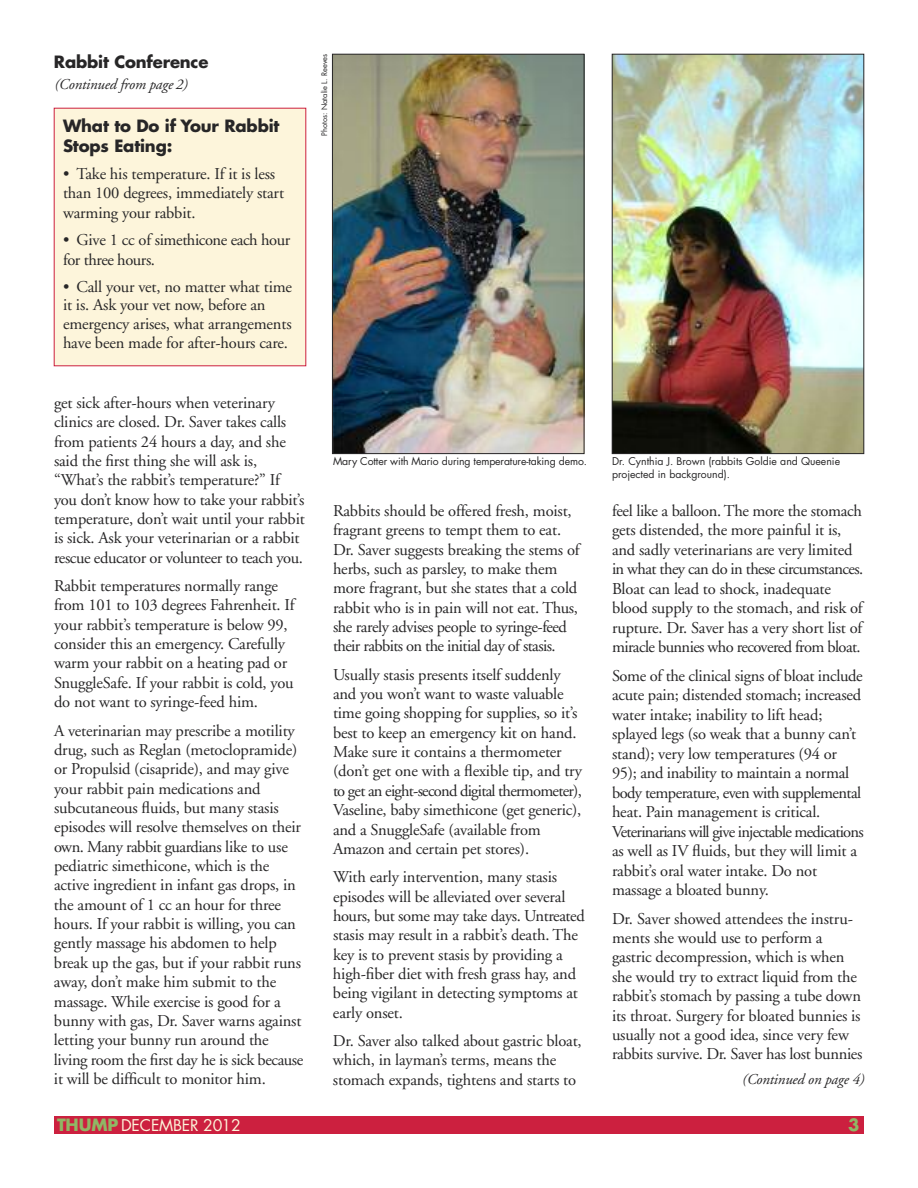
<style>
.page{position:relative;width:918px;height:1188px;background:#fff}
.page>*{position:absolute;margin:0;border:0;box-sizing:border-box;transform-origin:0 0}
.t1{font:16.5px/19.4px "Adobe Garamond";letter-spacing:-.01em;color:#272627}
.t2{font:700 16.5px/19.5px "Futura";letter-spacing:-.01em;color:#272627}
.t3{font:700 16.5px "Futura";color:#8fb765}
.t4{font:15.75px "Futura";letter-spacing:-.01em;color:#fdf5db}
.t5{font:italic 15px "Adobe Garamond";letter-spacing:-.01em;color:#272627}
.t6{font:10.5px/13.5px "Futura";color:#272627}
.t7{font:7.5px "Futura";color:#272627}
.s1{font-weight:700;font-size:16.5px;color:#8fb765}
</style>
<div class="page">
<img style="left:614px;top:56px;width:248px;height:396px">
<div style="left:612px;top:54px;width:252px;height:400px;border:1px solid #272627"></div>
<div style="left:54px;top:1116px;width:810px;height:18px;background:#cc203f"></div>
<div style="left:54px;top:108px;width:252px;height:258px;background:#fdf5db"></div>
<img style="left:334px;top:56px;width:248px;height:396px">
<div style="left:332px;top:54px;width:252px;height:400px;border:1px solid #272627"></div>
<p class="t2" style="left:54px;top:53px;width:156px">Rabbit Conference</p>
<p class="t5" style="left:54px;top:78px;width:135px">(Continued from page 2)</p>
<p class="t2" style="left:63px;top:118px;width:218px">What to Do if Your Rabbit<br>Stops Eating:</p>
<p class="t1" style="left:63px;top:165px;width:223px">• Take his temperature. If it is less than 100 degrees, immediately start warming your rabbit.</p>
<p class="t1" style="left:63px;top:232px;width:229px">• Give 1 cc of simethicone each hour for three hours.</p>
<p class="t1" style="left:63px;top:278px;width:231px;line-height:18.9px">• Call your vet, no matter what time it is. Ask your vet now, before an emergency arises, what arrangements have been made for after-hours care.</p>
<p class="t7" style="left:321px;top:136px;width:83px;rotate:-90deg">Photos: Natalie L. Reeves</p>
<p class="t1" style="left:54px;top:394px;width:252px">get sick after-hours when veterinary clinics are closed. Dr. Saver takes calls from patients 24 hours a day, and she said the first thing she will ask is, “What’s the rabbit’s temperature?” If you don’t know how to take your rabbit’s temperature, don’t wait until your rabbit is sick. Ask your veterinarian or a rabbit rescue educator or volunteer to teach you.</p>
<p class="t1" style="left:54px;top:578px;width:242px">Rabbit temperatures normally range from 101 to 103 degrees Fahrenheit. If your rabbit’s temperature is below 99, consider this an emergency. Carefully warm your rabbit on a heating pad or SnuggleSafe. If your rabbit is cold, you do not want to syringe-feed him.</p>
<p class="t1" style="left:54px;top:722px;width:251px">A veterinarian may prescribe a motility drug, such as Reglan (metoclopramide) or Propulsid (cisapride), and may give your rabbit pain medications and subcutaneous fluids, but many stasis episodes will resolve themselves on their own. Many rabbit guardians like to use pediatric simethicone, which is the active ingredient in infant gas drops, in the amount of 1 cc an hour for three hours. If your rabbit is willing, you can gently massage his abdomen to help break up the gas, but if your rabbit runs away, don’t make him submit to the massage. While exercise is good for a bunny with gas, Dr. Saver warns against letting your bunny run around the living room the first day he is sick because it will be difficult to monitor him.</p>
<p class="t6" style="left:333px;top:455px;width:256px">Mary Cotter with Mario during temperature-taking demo.</p>
<p class="t1" style="left:333px;top:502px;width:248px">Rabbits should be offered fresh, moist, fragrant greens to tempt them to eat.<br>Dr. Saver suggests breaking the stems of herbs, such as parsley, to make them more fragrant, but she states that a cold rabbit who is in pain will not eat. Thus, she rarely advises people to syringe-feed their rabbits on the initial day of stasis.</p>
<p class="t1" style="left:333px;top:666px;width:251px">Usually stasis presents itself suddenly and you won’t want to waste valuable time going shopping for supplies, so it’s best to keep an emergency kit on hand.<br>Make sure it contains a thermometer (don’t get one with a flexible tip, and try to get an eight-second digital thermometer), Vaseline, baby simethicone (get generic), and a SnuggleSafe (available from Amazon and certain pet stores).</p>
<p class="t1" style="left:333px;top:869px;width:253px">With early intervention, many stasis episodes will be alleviated over several hours, but some may take days. Untreated stasis may result in a rabbit’s death. The key is to prevent stasis by providing a high-fiber diet with fresh grass hay, and being vigilant in detecting symptoms at early onset.</p>
<p class="t1" style="left:333px;top:1033px;width:250px">Dr. Saver also talked about gastric bloat, which, in layman’s terms, means the stomach expands, tightens and starts to</p>
<p class="t6" style="left:612px;top:455px;width:230px">Dr. Cynthia J. Brown (rabbits Goldie and Queenie projected in background).</p>
<p class="t1" style="left:612px;top:502px;width:253px">feel like a balloon. The more the stomach gets distended, the more painful it is, and sadly veterinarians are very limited in what they can do in these circumstances.<br>Bloat can lead to shock, inadequate blood supply to the stomach, and risk of rupture. Dr. Saver has a very short list of miracle bunnies who recovered from bloat.</p>
<p class="t1" style="left:612px;top:667px;width:253px">Some of the clinical signs of bloat include acute pain; distended stomach; increased water intake; inability to lift head; splayed legs (so weak that a bunny can’t stand); very low temperatures (94 or 95); and inability to maintain a normal body temperature, even with supplemental heat. Pain management is critical.<br>Veterinarians will give injectable medications as well as IV fluids, but they will limit a rabbit’s oral water intake. Do not massage a bloated bunny.</p>
<p class="t1" style="left:612px;top:910px;width:252px">Dr. Saver showed attendees the instru - ments she would use to perform a gastric decompression, which is when she would try to extract liquid from the rabbit’s stomach by passing a tube down its throat. Surgery for bloated bunnies is usually not a good idea, since very few rabbits survive. Dr. Saver has lost bunnies</p>
<p class="t5" style="left:742px;top:1073px;width:124px">(Continued on page 4)</p>
<p class="t4" style="left:57px;top:1118px;width:185px"><span class="s1">THUMP</span> DECEMBER 2012</p>
<p class="t3" style="left:848px;top:1117px;width:13px">3</p>
</div>
